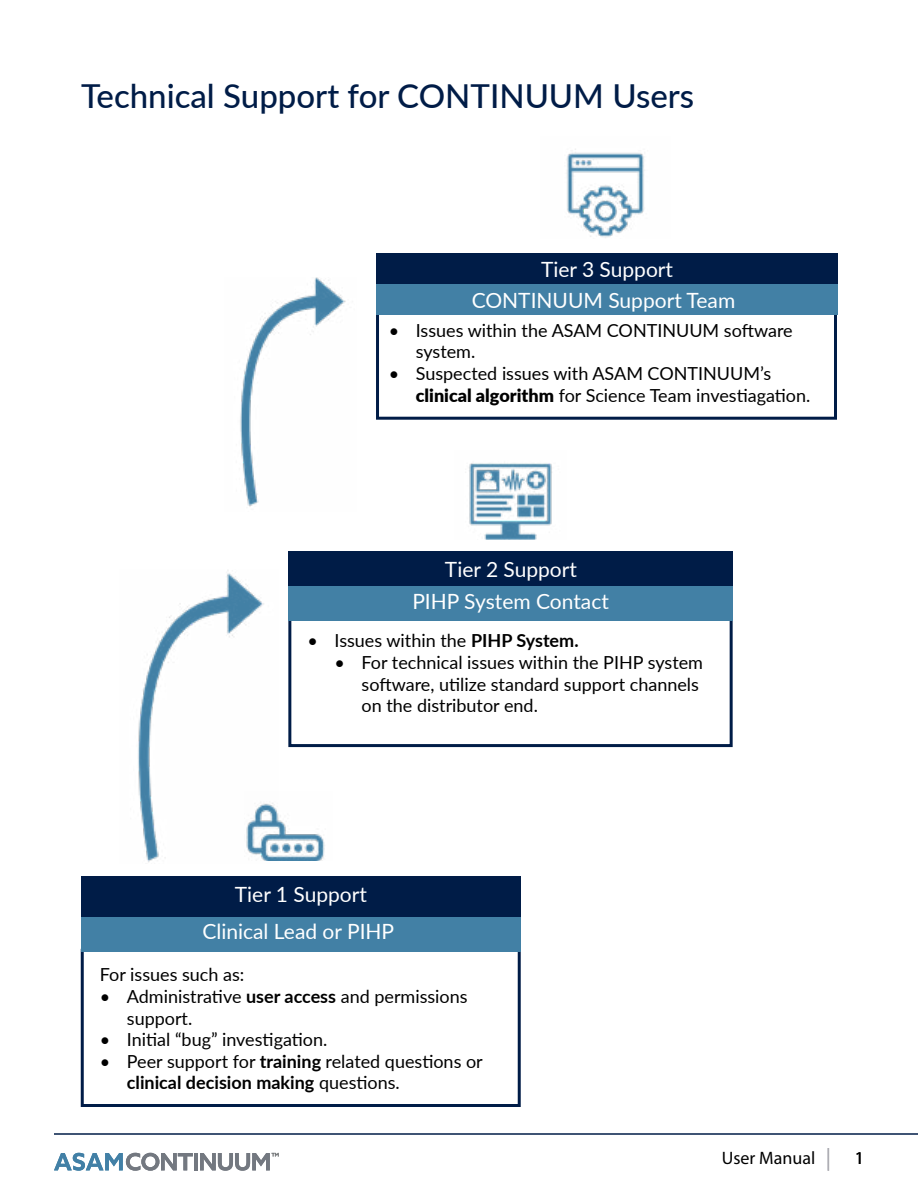
<style>
.page{position:relative;width:918px;height:1188px;background:#fff}
.page>*{position:absolute;margin:0;border:0;box-sizing:border-box;transform-origin:0 0}
.t1{font:500 33px "Lato";color:#001c47}
.t2{font:21px "Lato";color:#fff}
.t3{font:18px/21.6px "Lato";color:#000}
.t4{font:18px "Myriad Pro";color:#000}
.s1{font-weight:900}
.s2{font-weight:700}
</style>
<div class="page">
<div style="left:81px;top:949px;width:440px;height:158px;border:3px solid #001c47"></div>
<div style="left:81px;top:917px;width:440px;height:35px;background:#4280a5"></div>
<div style="left:376px;top:309px;width:461px;height:111px;border:3px solid #001c47"></div>
<div style="left:288px;top:611px;width:445px;height:136px;border:3px solid #001c47"></div>
<hr style="left:54px;top:1133px;width:864px;height:2px;background:#001c47">
<svg style="left:828px;top:1148px;width:1px;height:23px"></svg>
<svg style="left:54px;top:1153px;width:139px;height:18px"></svg>
<hr style="left:194px;top:1153px;width:4px;height:17px;background:#737880">
<svg style="left:200px;top:1153px;width:79px;height:18px"></svg>
<div style="left:81px;top:876px;width:440px;height:41px;background:#001c47"></div>
<img style="left:279px;top:820px;width:46px;height:41px">
<div style="left:288px;top:551px;width:445px;height:35px;background:#001c47"></div>
<img style="left:469px;top:463px;width:83px;height:77px">
<img style="left:566px;top:149px;width:79px;height:89px">
<div style="left:376px;top:253px;width:461px;height:31px;background:#001c47"></div>
<div style="left:288px;top:586px;width:445px;height:35px;background:#4280a5"></div>
<div style="left:376px;top:284px;width:461px;height:30px;background:#4280a5"></div>
<img style="left:138px;top:570px;width:141px;height:292px">
<img style="left:240px;top:278px;width:106px;height:229px">
<h1 class="t1" style="left:81px;top:72px;width:615px">Technical Support for CONTINUUM Users</h1>
<p class="t2" style="left:541px;top:254px;width:134px">Tier 3 Support</p>
<p class="t2" style="left:472px;top:285px;width:265px">CONTINUUM Support Team</p>
<p class="t3" style="left:416px;top:319px;width:379px;text-indent:-27px">• Issues within the ASAM CONTINUUM software system.</p>
<p class="t3" style="left:416px;top:362px;width:396px;text-indent:-27px">• Suspected issues with ASAM CONTINUUM’s <span class="s1">clinical algorithm</span> for Science Team investiagation.</p>
<p class="t2" style="left:445px;top:554px;width:134px">Tier 2 Support</p>
<p class="t2" style="left:412px;top:586px;width:198px">PIHP System Contact</p>
<p class="t3" style="left:308px;top:629px;width:273px">• Issues within the <span class="s2">PIHP System.</span></p>
<p class="t3" style="left:362px;top:651px;width:343px;text-indent:-27px">• For technical issues within the PIHP system software, utilize standard support channels on the distributor end.</p>
<p class="t2" style="left:235px;top:880px;width:134px">Tier 1 Support</p>
<p class="t2" style="left:202px;top:917px;width:193px">Clinical Lead or PIHP</p>
<p class="t3" style="left:100px;top:963px;width:146px">For issues such as:</p>
<p class="t3" style="left:127px;top:985px;width:342px;text-indent:-27px">• Administrative <span class="s2">user access</span> and permissions support.</p>
<p class="t3" style="left:100px;top:1028px;width:229px">• Initial “bug” investigation.</p>
<p class="t3" style="left:127px;top:1050px;width:357px;text-indent:-27px">• Peer support for <span class="s2">training</span> related questions or <span class="s2">clinical decision making</span> questions.</p>
<p class="t4" style="left:722px;top:1147px;width:95px">User Manual</p>
<p class="t4" style="left:855px;top:1147px;width:11px">1</p>
</div>
